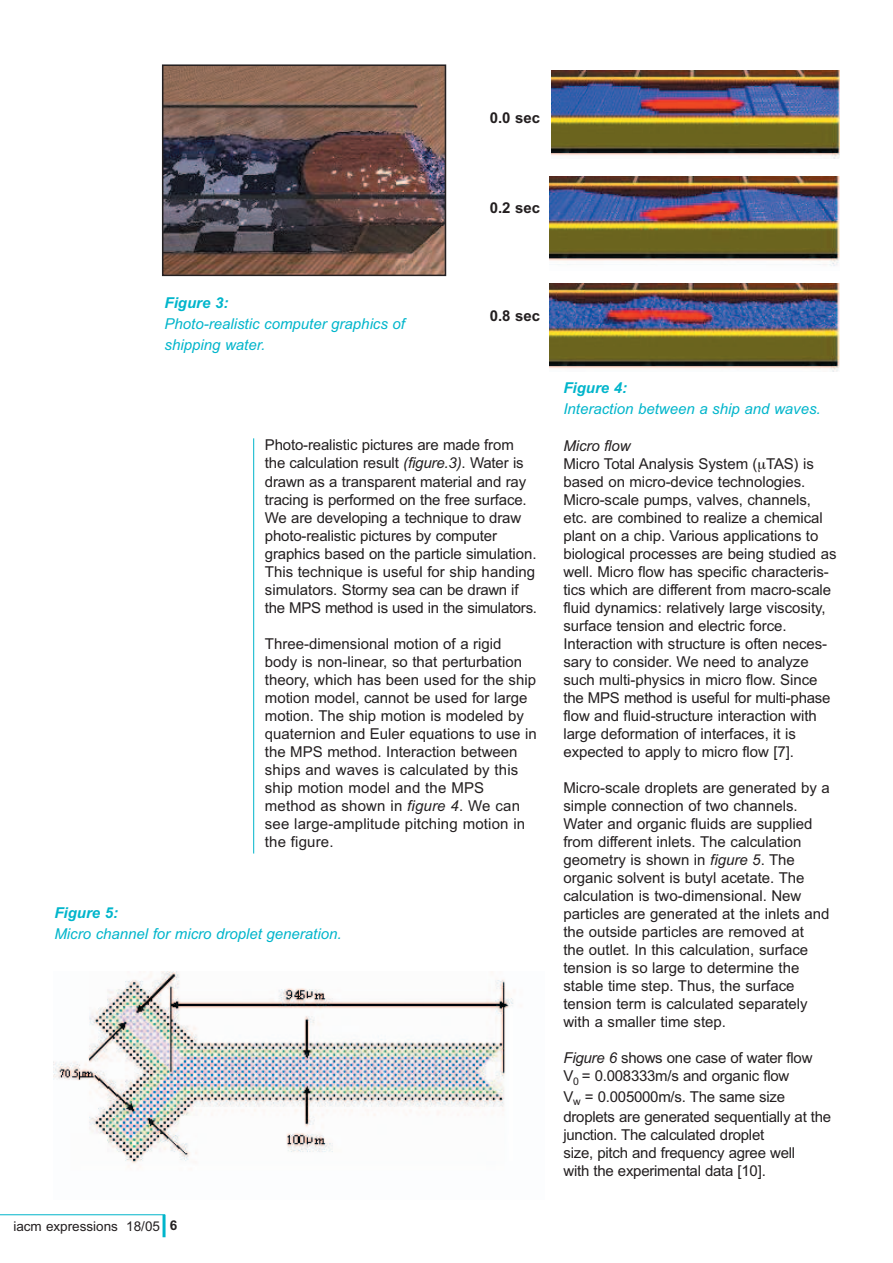
<style>
.page{position:relative;width:893px;height:1263px;background:#fff}
.page>*{position:absolute;margin:0;border:0;box-sizing:border-box;transform-origin:0 0}
.t1{font:15px/18px "Arial";letter-spacing:-.005em;color:#231f20}
.t2{font:italic 15px/21px "Arial";color:#00b5cb}
.t3{font:italic 700 15px "Arial";color:#00b5cb}
.t4{font:700 15px "Arial";color:#231f20}
.t5{font:italic 15px "Arial";letter-spacing:-.005em;color:#231f20}
.t6{font:13.5px "Arial";color:#231f20}
.s1{font-style:italic}
.s2{font-weight:700}
</style>
<div class="page">
<hr style="left:0;top:1214px;width:165px;height:1px;background:#00b5cb">
<hr style="left:163px;top:1215px;width:3px;height:22px;background:#00b5cb">
<img style="left:165px;top:67px;width:278px;height:206px">
<div style="left:162px;top:64px;width:284px;height:212px;border:2px solid #231f20"></div>
<img style="left:551px;top:70px;width:289px;height:89px">
<img style="left:53px;top:971px;width:462px;height:196px">
<img style="left:550px;top:176px;width:290px;height:90px">
<div style="left:530px;top:278px;width:310px;height:94px;background:linear-gradient(to right,#fff,#fff)"></div>
<img style="left:550px;top:284px;width:290px;height:88px">
<div style="left:472px;top:111px;width:70px;height:253px;background:#fff"></div>
<hr style="left:253px;top:438px;width:1px;height:415px;background:#00b5cb">
<p class="t4" style="left:490px;top:113px;width:52px">0.0 sec</p>
<p class="t4" style="left:490px;top:203px;width:52px">0.2 sec</p>
<p class="t3" style="left:165px;top:297px;width:65px">Figure 3:</p>
<p class="t2" style="left:165px;top:314px;width:242px">Photo-realistic computer graphics of shipping water.</p>
<p class="t4" style="left:490px;top:311px;width:52px">0.8 sec</p>
<p class="t1" style="left:265px;top:438px;width:274px">Photo-realistic pictures are made from the calculation result <span class="s1">(figure.3)</span>. Water is drawn as a transparent material and ray tracing is performed on the free surface.<br>We are developing a technique to draw photo-realistic pictures by computer graphics based on the particle simulation.<br>This technique is useful for ship handing simulators. Stormy sea can be drawn if the MPS method is used in the simulators.</p>
<p class="t1" style="left:265px;top:636px;width:273px">Three-dimensional motion of a rigid body is non-linear, so that perturbation theory, which has been used for the ship motion model, cannot be used for large motion. The ship motion is modeled by quaternion and Euler equations to use in the MPS method. Interaction between ships and waves is calculated by this ship motion model and the MPS method as shown in <span class="s1">figure 4</span>. We can see large-amplitude pitching motion in the figure.</p>
<p class="t3" style="left:54px;top:907px;width:65px">Figure 5:</p>
<p class="t2" style="left:54px;top:925px;width:289px">Micro channel for micro droplet generation.</p>
<p class="t6" style="left:13px;top:1221px;width:166px">iacm expressions 18/05 <span class="s2">6</span></p>
<p class="t3" style="left:563px;top:382px;width:65px">Figure 4:</p>
<p class="t2" style="left:563px;top:399px;width:259px">Interaction between a ship and waves.</p>
<p class="t5" style="left:563px;top:440px;width:69px">Micro flow</p>
<p class="t1" style="left:563px;top:456px;width:275px">Micro Total Analysis System ( TAS) is based on micro-device technologies.<br>Micro-scale pumps, valves, channels, etc. are combined to realize a chemical plant on a chip. Various applications to biological processes are being studied as well. Micro flow has specific characteris&shy;tics which are different from macro-scale fluid dynamics: relatively large viscosity, surface tension and electric force.<br>Interaction with structure is often neces&shy;sary to consider. We need to analyze such multi-physics in micro flow. Since the MPS method is useful for multi-phase flow and fluid-structure interaction with large deformation of interfaces, it is expected to apply to micro flow [7].</p>
<p class="t1" style="left:563px;top:780px;width:268px">Micro-scale droplets are generated by a simple connection of two channels.<br>Water and organic fluids are supplied from different inlets. The calculation geometry is shown in <span class="s1">figure 5</span>. The organic solvent is butyl acetate. The calculation is two-dimensional. New particles are generated at the inlets and the outside particles are removed at<br>the outlet. In this calculation, surface tension is so large to determine the stable time step. Thus, the surface tension term is calculated separately with a smaller time step.</p>
<p class="t1" style="left:563px;top:1050px;width:251px"><span class="s1">Figure 6</span> shows one case of water flow<br>V<sub>0</sub> = 0.008333m/s and organic flow</p>
<p class="t1" style="left:563px;top:1087px;width:269px;line-height:20.5px">V<sub>w</sub> = 0.005000m/s. The same size droplets are generated sequentially at the</p>
<p class="t1" style="left:563px;top:1127px;width:233px">junction. The calculated droplet size, pitch and frequency agree well with the experimental data [10].</p>
</div>
